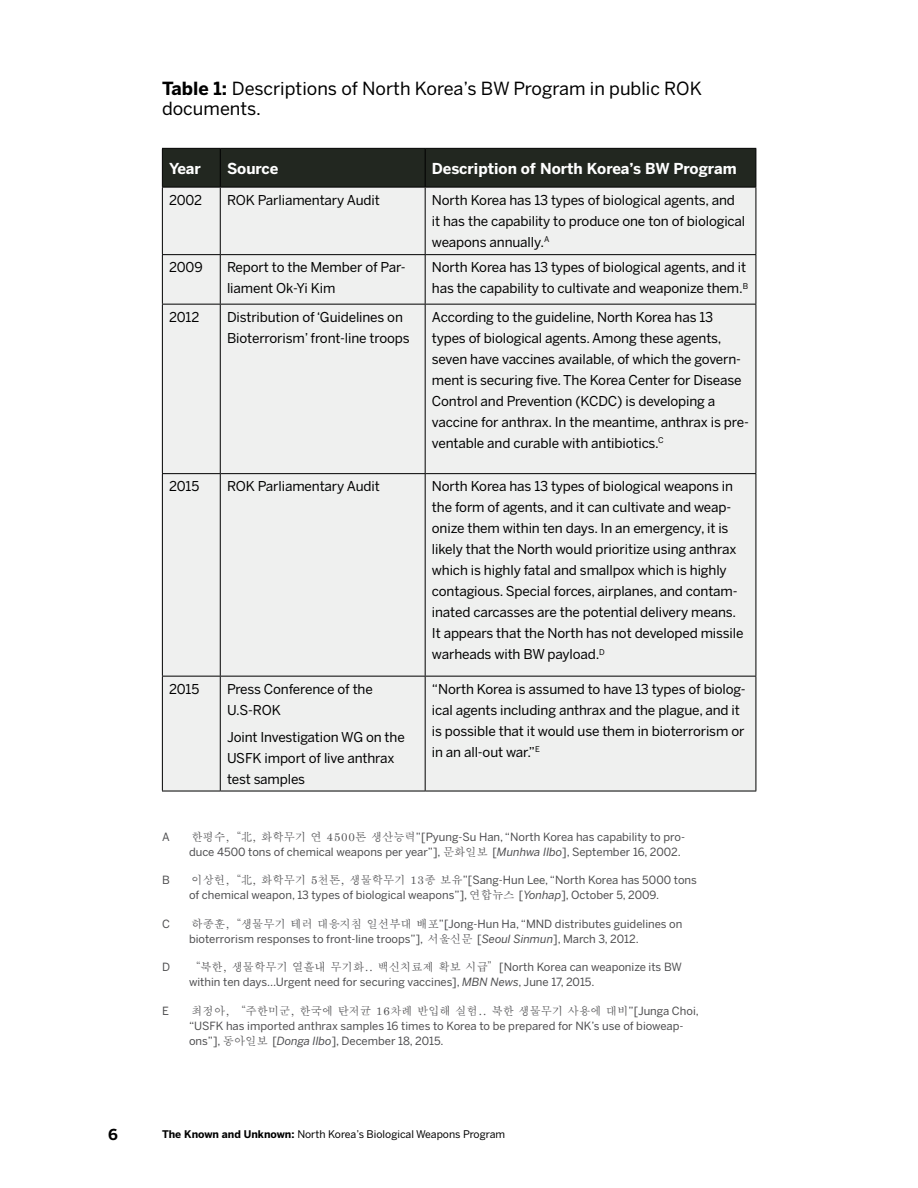
<style>
.page{position:relative;width:918px;height:1188px;background:#fff}
.page>*{position:absolute;margin:0;border:0;box-sizing:border-box;transform-origin:0 0}
.t1{font:18px/19.8px "Benton Sans";color:#000}
.t2{font:700 15px "Benton Sans";color:#fff}
.t3{font:700 15px "Benton Sans";color:#000}
.t4{font:13.5px/21px "Benton Sans";letter-spacing:-.01em;color:#000}
.t5{font:11.25px/15px "Benton Sans";color:#4d4d4f}
.t6{font:11.25px "Apple Myungjo";color:#4d4d4f}
.t7{font:10.5px "Benton Sans";color:#000}
.s1{font-weight:700}
.s2{font-family:"Apple Myungjo"}
.s3{font-style:italic}
.s4{font-family:"Benton Sans"}
</style>
<div class="page">
<div style="left:163px;top:149px;width:593px;height:38px;background:#222720"></div>
<div style="left:163px;top:188px;width:593px;height:603px;background:#eff0ef"></div>
<hr style="left:162px;top:148px;width:58px;height:1px;background:#000">
<hr style="left:162px;top:149px;width:1px;height:38px;background:#000">
<hr style="left:220px;top:148px;width:205px;height:1px;background:#000">
<hr style="left:220px;top:149px;width:1px;height:38px;background:#000">
<hr style="left:425px;top:148px;width:331px;height:1px;background:#000">
<hr style="left:425px;top:149px;width:1px;height:38px;background:#000">
<hr style="left:756px;top:149px;width:1px;height:38px;background:#000">
<hr style="left:162px;top:187px;width:58px;height:1px;background:#000">
<hr style="left:162px;top:188px;width:1px;height:66px;background:#000">
<hr style="left:220px;top:187px;width:205px;height:1px;background:#000">
<hr style="left:220px;top:188px;width:1px;height:66px;background:#000">
<hr style="left:425px;top:187px;width:331px;height:1px;background:#000">
<hr style="left:425px;top:188px;width:1px;height:66px;background:#000">
<hr style="left:756px;top:188px;width:1px;height:66px;background:#000">
<hr style="left:162px;top:254px;width:58px;height:1px;background:#000">
<hr style="left:162px;top:255px;width:1px;height:49px;background:#000">
<hr style="left:220px;top:254px;width:205px;height:1px;background:#000">
<hr style="left:220px;top:255px;width:1px;height:49px;background:#000">
<hr style="left:425px;top:254px;width:331px;height:1px;background:#000">
<hr style="left:425px;top:255px;width:1px;height:49px;background:#000">
<hr style="left:756px;top:255px;width:1px;height:49px;background:#000">
<hr style="left:162px;top:304px;width:58px;height:1px;background:#000">
<hr style="left:162px;top:305px;width:1px;height:168px;background:#000">
<hr style="left:220px;top:304px;width:205px;height:1px;background:#000">
<hr style="left:220px;top:305px;width:1px;height:168px;background:#000">
<hr style="left:425px;top:304px;width:331px;height:1px;background:#000">
<hr style="left:425px;top:305px;width:1px;height:168px;background:#000">
<hr style="left:756px;top:305px;width:1px;height:168px;background:#000">
<hr style="left:162px;top:473px;width:58px;height:1px;background:#000">
<hr style="left:162px;top:474px;width:1px;height:202px;background:#000">
<hr style="left:220px;top:473px;width:205px;height:1px;background:#000">
<hr style="left:220px;top:474px;width:1px;height:202px;background:#000">
<hr style="left:425px;top:473px;width:331px;height:1px;background:#000">
<hr style="left:425px;top:474px;width:1px;height:202px;background:#000">
<hr style="left:756px;top:474px;width:1px;height:202px;background:#000">
<hr style="left:162px;top:676px;width:58px;height:1px;background:#000">
<hr style="left:162px;top:677px;width:1px;height:114px;background:#000">
<hr style="left:220px;top:676px;width:205px;height:1px;background:#000">
<hr style="left:220px;top:677px;width:1px;height:114px;background:#000">
<hr style="left:425px;top:676px;width:331px;height:1px;background:#000">
<hr style="left:425px;top:677px;width:1px;height:114px;background:#000">
<hr style="left:756px;top:677px;width:1px;height:114px;background:#000">
<hr style="left:162px;top:791px;width:58px;height:1px;background:#000">
<hr style="left:220px;top:791px;width:205px;height:1px;background:#000">
<hr style="left:425px;top:791px;width:331px;height:1px;background:#000">
<h1 class="t1" style="left:162px;top:79px;width:541px"><span class="s1">Table 1:</span> Descriptions of North Korea’s BW Program in public ROK documents.</h1>
<p class="t2" style="left:169px;top:159px;width:33px">Year</p>
<p class="t2" style="left:227px;top:159px;width:53px">Source</p>
<p class="t2" style="left:432px;top:159px;width:306px">Description of North Korea’s BW Program</p>
<p class="t4" style="left:169px;top:189px;width:35px">2002</p>
<p class="t4" style="left:227px;top:189px;width:154px">ROK Parliamentary Audit</p>
<p class="t4" style="left:432px;top:189px;width:315px">North Korea has 13 types of biological agents, and it has the capability to produce one ton of biological weapons annually.<sup>A</sup></p>
<p class="t4" style="left:169px;top:256px;width:35px">2009</p>
<p class="t4" style="left:227px;top:256px;width:180px">Report to the Member of Par&shy;liament Ok-Yi Kim</p>
<p class="t4" style="left:432px;top:256px;width:318px">North Korea has 13 types of biological agents, and it has the capability to cultivate and weaponize them.<sup>B</sup></p>
<p class="t4" style="left:169px;top:306px;width:32px">2012</p>
<p class="t4" style="left:227px;top:306px;width:184px">Distribution of ‘Guidelines on<br>Bioterrorism’ front-line troops</p>
<p class="t4" style="left:432px;top:306px;width:318px">According to the guideline, North Korea has 13 types of biological agents. Among these agents, seven have vaccines available, of which the govern&shy;ment is securing five. The Korea Center for Disease Control and Prevention (KCDC) is developing a vaccine for anthrax. In the meantime, anthrax is pre&shy;ventable and curable with antibiotics.<sup>C</sup></p>
<p class="t4" style="left:169px;top:475px;width:32px">2015</p>
<p class="t4" style="left:227px;top:475px;width:154px">ROK Parliamentary Audit</p>
<p class="t4" style="left:432px;top:475px;width:313px">North Korea has 13 types of biological weapons in the form of agents, and it can cultivate and weap&shy;onize them within ten days. In an emergency, it is likely that the North would prioritize using anthrax which is highly fatal and smallpox which is highly contagious. Special forces, airplanes, and contam&shy;inated carcasses are the potential delivery means.<br>It appears that the North has not developed missile warheads with BW payload.<sup>D</sup></p>
<p class="t4" style="left:169px;top:678px;width:32px">2015</p>
<p class="t4" style="left:227px;top:678px;width:147px">Press Conference of the<br>U.S-ROK</p>
<p class="t4" style="left:227px;top:727px;width:179px">Joint Investigation WG on the<br>USFK import of live anthrax test samples</p>
<p class="t4" style="left:432px;top:678px;width:315px">“North Korea is assumed to have 13 types of biolog&shy;ical agents including anthrax and the plague, and it is possible that it would use them in bioterrorism or in an all-out war.”<sup>E</sup></p>
<p class="t5" style="left:162px;top:829px;width:9px">A</p>
<p class="t5" style="left:189px;top:829px;width:498px"><span class="s2">한평수,“北, 화학무기 연 4500톤 생산능력</span>”[Pyung-Su Han, “North Korea has capability to pro&shy;duce 4500 tons of chemical weapons per year”], <span class="s2">문화일보</span> [<span class="s3">Munhwa Ilbo</span>], September 16, 2002.</p>
<p class="t5" style="left:162px;top:873px;width:9px">B</p>
<p class="t5" style="left:189px;top:873px;width:509px"><span class="s2">이상헌,“北, 화학무기 5천톤, 생물학무기 13종 보유</span>”[Sang-Hun Lee, “North Korea has 5000 tons of chemical weapon, 13 types of biological weapons”], <span class="s2">연합뉴스</span> [<span class="s3">Yonhap</span>], October 5, 2009.</p>
<p class="t5" style="left:162px;top:916px;width:9px">C</p>
<p class="t5" style="left:189px;top:916px;width:495px"><span class="s2">하종훈,“생물무기 테러 대응지침 일선부대 배포</span>”[Jong-Hun Ha, “MND distributes guidelines on bioterrorism responses to front-line troops”], <span class="s2">서울신문</span> [<span class="s3">Seoul Sinmun</span>], March 3, 2012.</p>
<p class="t5" style="left:162px;top:960px;width:10px">D</p>
<p class="t5" style="left:189px;top:960px;width:495px"><span class="s2">“북한, 생물학무기 열흘내 무기화.. 백신치료제 확보 시급”</span>[North Korea can weaponize its BW within ten days…Urgent need for securing vaccines], <span class="s3">MBN News</span>, June 17, 2015.</p>
<p class="t5" style="left:162px;top:1003px;width:8px">E</p>
<p class="t6" style="left:192px;top:1004px;width:509px">최정아, “주한미군, 한국에 탄저균 16차례 반입해 실험.. 북한 생물무기 사용에 대비<span class="s4">”[Junga Choi,</span></p>
<p class="t5" style="left:189px;top:1018px;width:496px">“USFK has imported anthrax samples 16 times to Korea to be prepared for NK’s use of bioweap&shy;ons”], <span class="s2">동아일보</span> [<span class="s3">Donga Ilbo</span>], December 18, 2015.</p>
<p class="t3" style="left:108px;top:1126px;width:11px">6</p>
<p class="t7" style="left:162px;top:1128px;width:345px"><span class="s1">The Known and Unknown:</span> North Korea’s Biological Weapons Program</p>
</div>
